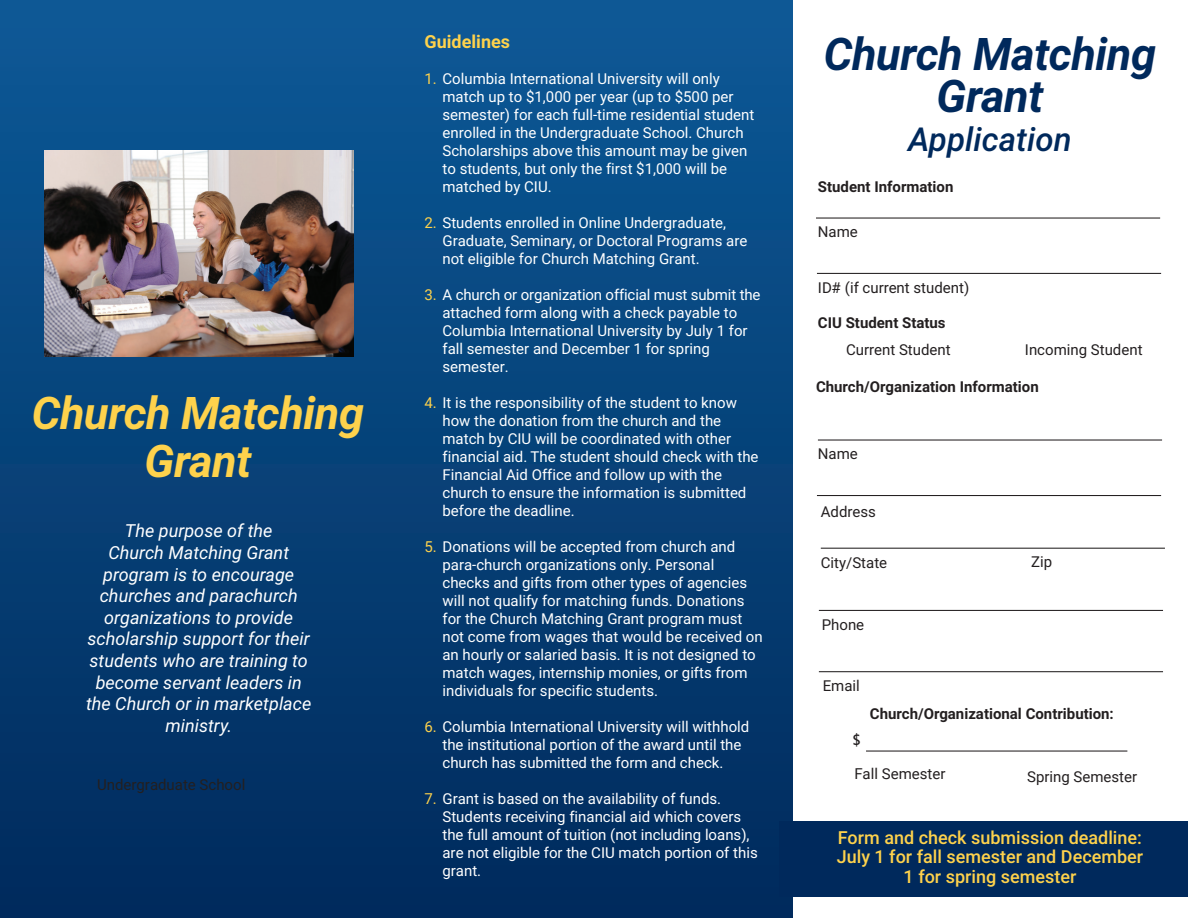
<style>
.page{position:relative;width:1188px;height:918px;background:#fff}
.page>*{position:absolute;margin:0;border:0;box-sizing:border-box;transform-origin:0 0}
.guidelines{font:italic 700 45px "Roboto";letter-spacing:-.01em;color:#fed24c}
.guidelines-2{font:italic 700 45px "Roboto";letter-spacing:-.01em;color:#00295c}
.t1{font:italic 500 33px "Roboto";color:#00295c}
.t2{font:italic 18px/21.6px "Roboto";color:#fff;text-align:center}
.t3{font:500 18px/19.5px "Roboto";color:#fed24c;text-align:center}
.t4{font:700 18px "Roboto";color:#fed24c}
.guidelines-3{font:15px/18px "Roboto";color:#fff}
.t5{font:15px "Roboto";color:#231f20}
.t6{font:700 15px "Roboto";color:#231f20}
.t7{font:15px "Webly Sleek UI Semibold";color:#231f20}
.s1{color:#fed24c}
</style>
<div class="page">
<div style="left:0;top:0;width:792px;height:918px;background:linear-gradient(to bottom,#0e5a97,#002a5c)"></div>
<div style="left:780px;top:821px;width:408px;height:76px;background:#00295c"></div>
<img style="left:45px;top:151px;width:308px;height:205px">
<hr style="left:816px;top:218px;width:344px;height:1px;background:#231f20">
<hr style="left:817px;top:273px;width:344px;height:1px;background:#231f20">
<hr style="left:818px;top:439px;width:344px;height:2px;background:#231f20">
<hr style="left:817px;top:495px;width:344px;height:1px;background:#231f20">
<hr style="left:821px;top:548px;width:344px;height:1px;background:#231f20">
<hr style="left:819px;top:610px;width:344px;height:1px;background:#231f20">
<hr style="left:819px;top:671px;width:344px;height:1px;background:#231f20">
<hr style="left:866px;top:751px;width:261px;height:1px;background:#231f20">
<p class="guidelines" style="left:32px;top:381px;width:334px">Church Matching</p>
<p class="guidelines" style="left:145px;top:429px;width:108px">Grant</p>
<p class="t2" style="left:125px;top:520px;width:149px">The purpose of the</p>
<p class="t2" style="left:108px;top:541px;width:182px">Church Matching Grant</p>
<p class="t2" style="left:86px;top:563px;width:227px">program is to encourage churches and parachurch organizations to provide scholarship support for their students who are training to become servant leaders in the Church or in marketplace ministry.</p>
<p class="t5" style="left:97px;top:774px;width:150px">Undergraduate School</p>
<p class="t4" style="left:424px;top:29px;width:87px">Guidelines</p>
<p class="guidelines-3" style="left:442px;top:69px;width:313px;text-indent:-18px"><span class="s1">1.</span> Columbia International University will only match up to $1,000 per year (up to $500 per semester) for each full-time residential student enrolled in the Undergraduate School. Church Scholarships above this amount may be given to students, but only the first $1,000 will be matched by CIU.</p>
<p class="guidelines-3" style="left:442px;top:213px;width:306px;text-indent:-18px"><span class="s1">2.</span> Students enrolled in Online Undergraduate,<br>Graduate, Seminary, or Doctoral Programs are not eligible for Church Matching Grant.</p>
<p class="guidelines-3" style="left:442px;top:285px;width:320px;text-indent:-18px"><span class="s1">3.</span> A church or organization official must submit the attached form along with a check payable to Columbia International University by July 1 for fall semester and December 1 for spring semester.</p>
<p class="guidelines-3" style="left:442px;top:393px;width:318px;text-indent:-18px"><span class="s1">4.</span> It is the responsibility of the student to know how the donation from the church and the match by CIU will be coordinated with other financial aid. The student should check with the Financial Aid Office and follow up with the church to ensure the information is submitted before the deadline.</p>
<p class="guidelines-3" style="left:442px;top:537px;width:322px;text-indent:-18px"><span class="s1">5.</span> Donations will be accepted from church and para-church organizations only. Personal checks and gifts from other types of agencies will not qualify for matching funds. Donations for the Church Matching Grant program must not come from wages that would be received on an hourly or salaried basis. It is not designed to match wages, internship monies, or gifts from individuals for specific students.</p>
<p class="guidelines-3" style="left:442px;top:717px;width:308px;text-indent:-18px"><span class="s1">6.</span> Columbia International University will withhold the institutional portion of the award until the church has submitted the form and check.</p>
<p class="guidelines-3" style="left:442px;top:789px;width:317px;text-indent:-18px"><span class="s1">7.</span> Grant is based on the availability of funds.<br>Students receiving financial aid which covers the full amount of tuition (not including loans), are not eligible for the CIU match portion of this grant.</p>
<p class="guidelines-2" style="left:824px;top:22px;width:334px">Church Matching</p>
<p class="guidelines-2" style="left:937px;top:64px;width:108px">Grant</p>
<p class="t1" style="left:908px;top:117px;width:165px">Application</p>
<p class="t6" style="left:818px;top:176px;width:137px">Student Information</p>
<p class="t5" style="left:818px;top:221px;width:41px">Name</p>
<p class="t5" style="left:818px;top:277px;width:153px">ID# (if current student)</p>
<p class="t6" style="left:818px;top:312px;width:129px">CIU Student Status</p>
<p class="t5" style="left:846px;top:339px;width:106px">Current Student</p>
<p class="t5" style="left:1025px;top:339px;width:119px">Incoming Student</p>
<p class="t6" style="left:816px;top:376px;width:224px">Church/Organization Information</p>
<p class="t5" style="left:818px;top:443px;width:41px">Name</p>
<p class="t5" style="left:821px;top:501px;width:57px">Address</p>
<p class="t5" style="left:821px;top:552px;width:68px">City/State</p>
<p class="t5" style="left:1031px;top:551px;width:23px">Zip</p>
<p class="t5" style="left:822px;top:614px;width:44px">Phone</p>
<p class="t5" style="left:823px;top:676px;width:39px">Email</p>
<p class="t6" style="left:870px;top:703px;width:245px">Church/Organizational Contribution:</p>
<p class="t7" style="left:852px;top:728px;width:10px">$</p>
<p class="t5" style="left:854px;top:764px;width:93px">Fall Semester</p>
<p class="t5" style="left:1027px;top:766px;width:112px">Spring Semester</p>
<p class="t3" style="left:837px;top:827px;width:308px">Form and check submission deadline:<br>July 1 for fall semester and December<br>1 for spring semester</p>
</div>
